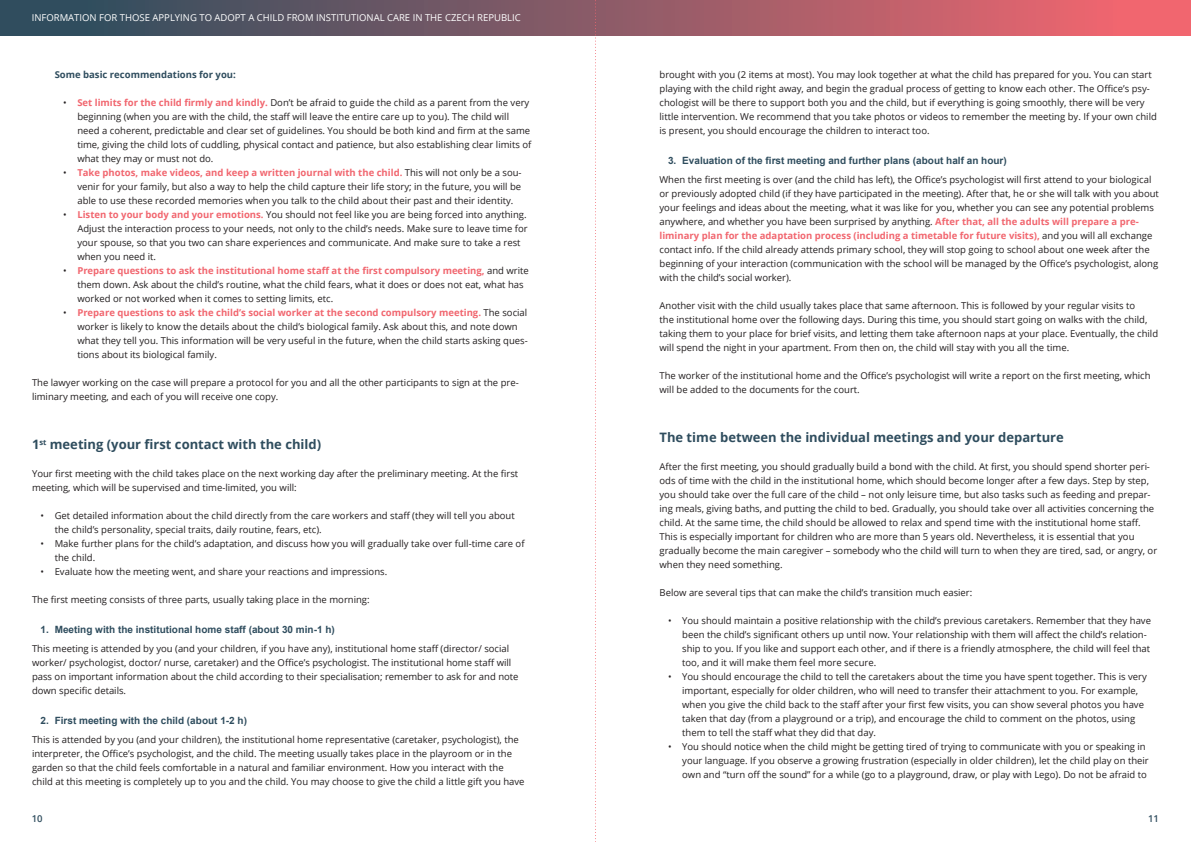
<style>
.page{position:relative;width:1191px;height:842px;background:#fff}
.page>*{position:absolute;margin:0;border:0;box-sizing:border-box;transform-origin:0 0}
.podkapitola{font:700 13px "Open Sans";color:#2f4d5e}
.t1{font:700 10px "Arial";color:#2f4d5e}
.body_9_5pt{font:9.5px/14px "Open Sans";color:#231f20}
.t2{font:9.5px "Open Sans";color:#fff}
.odskoceny{font:700 9.5px "Open Sans";color:#2f4d5e}
.t3{font:600 9.5px "Open Sans";color:#2f4d5e}
.s1{font-weight:700;color:#f1666f}
</style>
<div class="page">
<div style="left:0;top:0;width:1191px;height:35px;background:linear-gradient(to right,#244d5e,#f76871)"></div>
<svg style="left:595px;top:0;width:1px;height:842px"></svg>
<p class="t2" style="left:32px;top:11px;width:490px">INFORMATION FOR THOSE APPLYING TO ADOPT A CHILD FROM INSTITUTIONAL CARE IN THE CZECH REPUBLIC</p>
<p class="odskoceny" style="left:55px;top:68px;width:183px">Some basic recommendations for you:</p>
<p class="body_9_5pt" style="left:77px;top:95px;width:455px;text-indent:-14px">• <span class="s1">Set limits for the child firmly and kindly.</span> Don’t be afraid to guide the child as a parent from the very beginning (when you are with the child, the staff will leave the entire care up to you). The child will need a coherent, predictable and clear set of guidelines. You should be both kind and firm at the same time, giving the child lots of cuddling, physical contact and patience, but also establishing clear limits of what they may or must not do.</p>
<p class="body_9_5pt" style="left:77px;top:165px;width:446px;text-align:justify;text-indent:-14px">• <span class="s1">Take photos, make videos, and keep a written journal with the child.</span> This will not only be a sou&shy;venir for your family, but also a way to help the child capture their life story; in the future, you will be able to use these recorded memories when you talk to the child about their past and their identity.</p>
<p class="body_9_5pt" style="left:77px;top:207px;width:452px;text-indent:-14px">• <span class="s1">Listen to your body and your emotions.</span> You should not feel like you are being forced into anything.<br>Adjust the interaction process to your needs, not only to the child’s needs. Make sure to leave time for your spouse, so that you two can share experiences and communicate. And make sure to take a rest when you need it.</p>
<p class="body_9_5pt" style="left:77px;top:263px;width:453px;text-indent:-14px">• <span class="s1">Prepare questions to ask the institutional home staff at the first compulsory meeting,</span> and write them down. Ask about the child’s routine, what the child fears, what it does or does not eat, what has worked or not worked when it comes to setting limits, etc.</p>
<p class="body_9_5pt" style="left:77px;top:305px;width:452px;text-indent:-14px">• <span class="s1">Prepare questions to ask the child’s social worker at the second compulsory meeting.</span> The social worker is likely to know the details about the child’s biological family. Ask about this, and note down what they tell you. This information will be very useful in the future, when the child starts asking ques&shy;tions about its biological family.</p>
<p class="body_9_5pt" style="left:32px;top:375px;width:488px">The lawyer working on the case will prepare a protocol for you and all the other participants to sign at the pre&shy;liminary meeting, and each of you will receive one copy.</p>
<p class="podkapitola" style="left:32px;top:435px;width:291px">1<sup>st</sup> meeting (your first contact with the child)</p>
<p class="body_9_5pt" style="left:32px;top:466px;width:488px">Your first meeting with the child takes place on the next working day after the preliminary meeting. At the first meeting, which will be supervised and time-limited, you will:</p>
<p class="body_9_5pt" style="left:55px;top:508px;width:461px;text-indent:-14px">• Get detailed information about the child directly from the care workers and staff (they will tell you about the child’s personality, special traits, daily routine, fears, etc).</p>
<p class="body_9_5pt" style="left:55px;top:536px;width:471px;text-indent:-14px">• Make further plans for the child’s adaptation, and discuss how you will gradually take over full-time care of the child.</p>
<p class="body_9_5pt" style="left:41px;top:564px;width:348px">• Evaluate how the meeting went, and share your reactions and impressions.</p>
<p class="body_9_5pt" style="left:32px;top:592px;width:339px">The first meeting consists of three parts, usually taking place in the morning:</p>
<p class="t1" style="left:41px;top:623px;width:296px">1. Meeting with the institutional home staff (about 30 min-1 h)</p>
<p class="body_9_5pt" style="left:32px;top:641px;width:488px">This meeting is attended by you (and your children, if you have any), institutional home staff (director/ social worker/ psychologist, doctor/ nurse, caretaker) and the Office’s psychologist. The institutional home staff will pass on important information about the child according to their specialisation; remember to ask for and note down specific details.</p>
<p class="t1" style="left:41px;top:714px;width:208px">2. First meeting with the child (about 1-2 h)</p>
<p class="body_9_5pt" style="left:32px;top:732px;width:494px">This is attended by you (and your children), the institutional home representative (caretaker, psychologist), the interpreter, the Office’s psychologist, and the child. The meeting usually takes place in the playroom or in the garden so that the child feels comfortable in a natural and familiar environment. How you interact with the child at this meeting is completely up to you and the child. You may choose to give the child a little gift you have</p>
<p class="body_9_5pt" style="left:659px;top:67px;width:499px">brought with you (2 items at most). You may look together at what the child has prepared for you. You can start playing with the child right away, and begin the gradual process of getting to know each other. The Office’s psy&shy;chologist will be there to support both you and the child, but if everything is going smoothly, there will be very little intervention. We recommend that you take photos or videos to remember the meeting by. If your own child is present, you should encourage the children to interact too.</p>
<p class="t1" style="left:668px;top:154px;width:340px">3. Evaluation of the first meeting and further plans (about half an hour)</p>
<p class="body_9_5pt" style="left:659px;top:172px;width:501px">When the first meeting is over (and the child has left), the Office’s psychologist will first attend to your biological or previously adopted child (if they have participated in the meeting). After that, he or she will talk with you about your feelings and ideas about the meeting, what it was like for you, whether you can see any potential problems anywhere, and whether you have been surprised by anything. <span class="s1">After that, all the adults will prepare a pre&shy;liminary plan for the adaptation process (including a timetable for future visits),</span> and you will all exchange contact info. If the child already attends primary school, they will stop going to school about one week after the beginning of your interaction (communication with the school will be managed by the Office’s psychologist, along with the child’s social worker).</p>
<p class="body_9_5pt" style="left:659px;top:298px;width:500px">Another visit with the child usually takes place that same afternoon. This is followed by your regular visits to<br>the institutional home over the following days. During this time, you should start going on walks with the child, taking them to your place for brief visits, and letting them take afternoon naps at your place. Eventually, the child will spend the night in your apartment. From then on, the child will stay with you all the time.</p>
<p class="body_9_5pt" style="left:659px;top:368px;width:492px">The worker of the institutional home and the Office’s psychologist will write a report on the first meeting, which will be added to the documents for the court.</p>
<p class="podkapitola" style="left:659px;top:428px;width:406px">The time between the individual meetings and your departure</p>
<p class="body_9_5pt" style="left:659px;top:459px;width:499px">After the first meeting, you should gradually build a bond with the child. At first, you should spend shorter peri&shy;ods of time with the child in the institutional home, which should become longer after a few days. Step by step, you should take over the full care of the child – not only leisure time, but also tasks such as feeding and prepar&shy;ing meals, giving baths, and putting the child to bed. Gradually, you should take over all activities concerning the child. At the same time, the child should be allowed to relax and spend time with the institutional home staff.<br>This is especially important for children who are more than 5 years old. Nevertheless, it is essential that you gradually become the main caregiver – somebody who the child will turn to when they are tired, sad, or angry, or when they need something.</p>
<p class="body_9_5pt" style="left:659px;top:585px;width:314px">Below are several tips that can make the child’s transition much easier:</p>
<p class="body_9_5pt" style="left:682px;top:613px;width:470px;text-indent:-14px">• You should maintain a positive relationship with the child’s previous caretakers. Remember that they have been the child’s significant others up until now. Your relationship with them will affect the child’s relation&shy;ship to you. If you like and support each other, and if there is a friendly atmosphere, the child will feel that too, and it will make them feel more secure.</p>
<p class="body_9_5pt" style="left:682px;top:669px;width:466px;text-indent:-14px">• You should encourage the child to tell the caretakers about the time you have spent together. This is very important, especially for older children, who will need to transfer their attachment to you. For example, when you give the child back to the staff after your first few visits, you can show several photos you have taken that day (from a playground or a trip), and encourage the child to comment on the photos, using them to tell the staff what they did that day.</p>
<p class="body_9_5pt" style="left:682px;top:739px;width:468px;text-indent:-14px">• You should notice when the child might be getting tired of trying to communicate with you or speaking in your language. If you observe a growing frustration (especially in older children), let the child play on their own and “turn off the sound” for a while (go to a playground, draw, or play with Lego). Do not be afraid to</p>
<p class="t3" style="left:32px;top:812px;width:12px">10</p>
<p class="t3" style="left:1148px;top:812px;width:12px">11</p>
</div>
